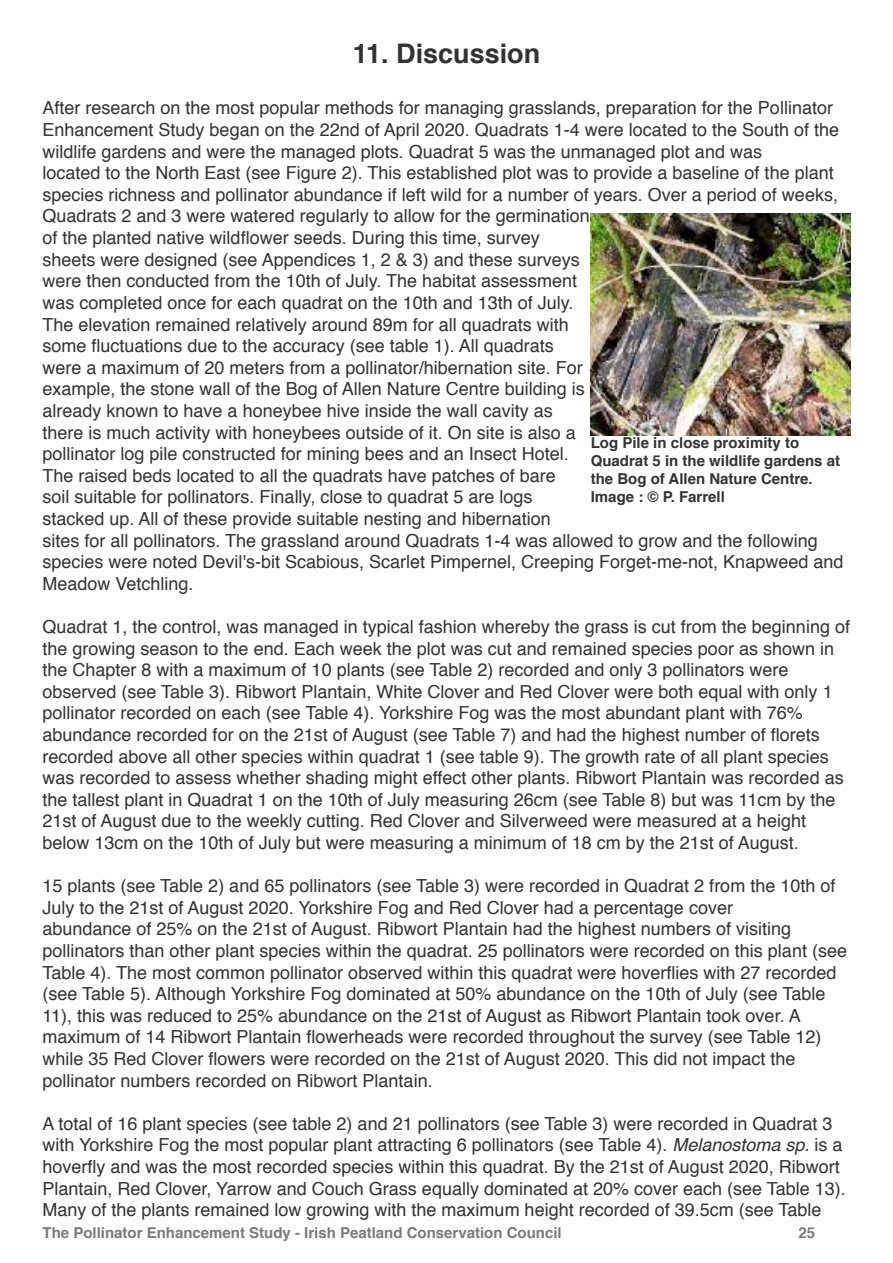
<style>
.page{position:relative;width:893px;height:1263px;background:#fff}
.page>*{position:absolute;margin:0;border:0;box-sizing:border-box;transform-origin:0 0}
.t1{font:700 27px "Helvetica";color:#343132}
.t2{font:18px/21.6px "Helvetica";color:#343132}
.t3{font:700 15px/18px "Helvetica";color:#343132}
.t4{font:700 15px "Helvetica";color:#7b7a7a}
.s1{font-style:italic}
</style>
<div class="page">
<img style="left:591px;top:213px;width:259px;height:222px">
<h1 class="t1" style="left:353px;top:42px;width:189px">11. Discussion</h1>
<p class="t2" style="left:43px;top:99px;width:802px">After research on the most popular methods for managing grasslands, preparation for the Pollinator Enhancement Study began on the 22nd of April 2020. Quadrats 1-4 were located to the South of the wildlife gardens and were the managed plots. Quadrat 5 was the unmanaged plot and was<br>located to the North East (see Figure 2). This established plot was to provide a baseline of the plant species richness and pollinator abundance if left wild for a number of years. Over a period of weeks, Quadrats 2 and 3 were watered regularly to allow for the germination<br>of the planted native wildflower seeds. During this time, survey<br>sheets were designed (see Appendices 1, 2 &amp; 3) and these surveys<br>were then conducted from the 10th of July. The habitat assessment<br>was completed once for each quadrat on the 10th and 13th of July.<br>The elevation remained relatively around 89m for all quadrats with<br>some fluctuations due to the accuracy (see table 1). All quadrats<br>were a maximum of 20 meters from a pollinator/hibernation site. For<br>example, the stone wall of the Bog of Allen Nature Centre building is<br>already known to have a honeybee hive inside the wall cavity as<br>there is much activity with honeybees outside of it. On site is also a<br>pollinator log pile constructed for mining bees and an Insect Hotel.<br>The raised beds located to all the quadrats have patches of bare<br>soil suitable for pollinators. Finally, close to quadrat 5 are logs<br>stacked up. All of these provide suitable nesting and hibernation<br>sites for all pollinators. The grassland around Quadrats 1-4 was allowed to grow and the following species were noted Devil's-bit Scabious, Scarlet Pimpernel, Creeping Forget-me-not, Knapweed and Meadow Vetchling.</p>
<p class="t2" style="left:43px;top:617px;width:809px">Quadrat 1, the control, was managed in typical fashion whereby the grass is cut from the beginning of the growing season to the end. Each week the plot was cut and remained species poor as shown in the Chapter 8 with a maximum of 10 plants (see Table 2) recorded and only 3 pollinators were observed (see Table 3). Ribwort Plantain, White Clover and Red Clover were both equal with only 1 pollinator recorded on each (see Table 4). Yorkshire Fog was the most abundant plant with 76% abundance recorded for on the 21st of August (see Table 7) and had the highest number of florets recorded above all other species within quadrat 1 (see table 9). The growth rate of all plant species was recorded to assess whether shading might effect other plants. Ribwort Plantain was recorded as the tallest plant in Quadrat 1 on the 10th of July measuring 26cm (see Table 8) but was 11cm by the 21st of August due to the weekly cutting. Red Clover and Silverweed were measured at a height below 13cm on the 10th of July but were measuring a minimum of 18 cm by the 21st of August.</p>
<p class="t2" style="left:42px;top:876px;width:806px">15 plants (see Table 2) and 65 pollinators (see Table 3) were recorded in Quadrat 2 from the 10th of July to the 21st of August 2020. Yorkshire Fog and Red Clover had a percentage cover<br>abundance of 25% on the 21st of August. Ribwort Plantain had the highest numbers of visiting pollinators than other plant species within the quadrat. 25 pollinators were recorded on this plant (see Table 4). The most common pollinator observed within this quadrat were hoverflies with 27 recorded (see Table 5). Although Yorkshire Fog dominated at 50% abundance on the 10th of July (see Table 11), this was reduced to 25% abundance on the 21st of August as Ribwort Plantain took over. A maximum of 14 Ribwort Plantain flowerheads were recorded throughout the survey (see Table 12) while 35 Red Clover flowers were recorded on the 21st of August 2020. This did not impact the pollinator numbers recorded on Ribwort Plantain.</p>
<p class="t2" style="left:42px;top:1114px;width:805px">A total of 16 plant species (see table 2) and 21 pollinators (see Table 3) were recorded in Quadrat 3 with Yorkshire Fog the most popular plant attracting 6 pollinators (see Table 4). <span class="s1">Melanostoma sp.</span> is a hoverfly and was the most recorded species within this quadrat. By the 21st of August 2020, Ribwort Plantain, Red Clover, Yarrow and Couch Grass equally dominated at 20% cover each (see Table 13).<br>Many of the plants remained low growing with the maximum height recorded of 39.5cm (see Table</p>
<p class="t3" style="left:591px;top:435px;width:251px">Log Pile in close proximity to<br>Quadrat 5 in the wildlife gardens at the Bog of Allen Nature Centre.<br>Image : © P. Farrell</p>
<p class="t4" style="left:43px;top:1226px;width:521px">The Pollinator Enhancement Study - Irish Peatland Conservation Council</p>
<p class="t4" style="left:798px;top:1226px;width:18px">25</p>
</div>
